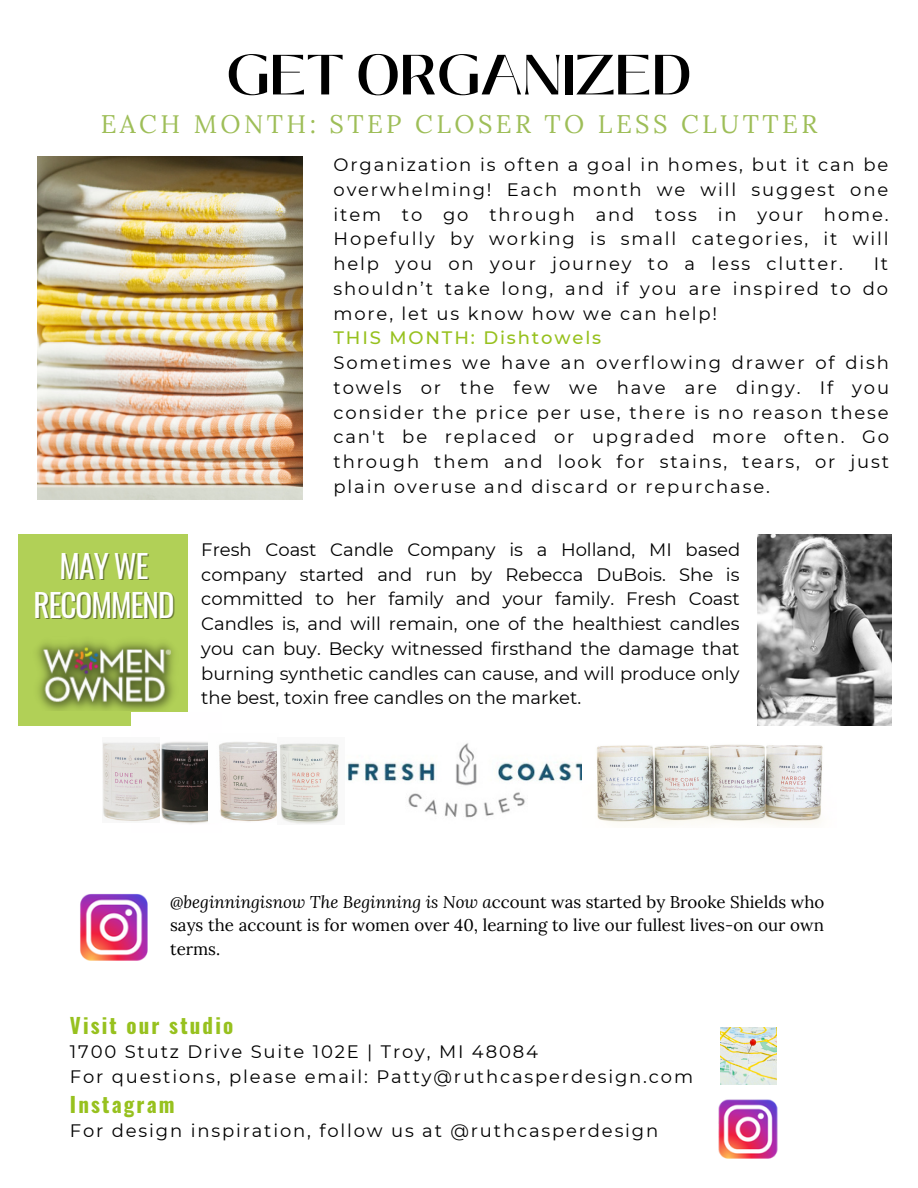
<style>
.page{position:relative;width:918px;height:1188px;background:#fff}
.page>*{position:absolute;margin:0;border:0;box-sizing:border-box;transform-origin:0 0}
.t1{font:600 56.4px "Black Mango";color:#000}
.t2{font:31.35px/39.2px "Oswald";letter-spacing:-.03em;color:#fff;text-align:center}
.t3{font:25.35px "Lora";letter-spacing:.135em;color:#9ebe58}
.t4{font:700 21px "Oswald";letter-spacing:.1em;color:#97c11e}
.t5{font:18px/24.8px "Montserrat";letter-spacing:.1em;color:#000;text-align:justify}
.t6{font:500 18px "Montserrat";letter-spacing:.1em;color:#97c11e}
.t7{font:16.95px/23.7px "Lora";color:#000;text-align:justify}
.s1{font-style:italic}
</style>
<div class="page">
<div style="left:18px;top:534px;width:170px;height:192px;background:#b1d057"></div>
<img style="left:718px;top:1099px;width:60px;height:60px">
<img style="left:721px;top:1028px;width:56px;height:56px">
<img style="left:37px;top:641px;width:137px;height:70px">
<img style="left:80px;top:893px;width:68px;height:68px">
<img style="left:37px;top:156px;width:266px;height:343px">
<img style="left:347px;top:743px;width:235px;height:75px">
<img style="left:597px;top:744px;width:226px;height:80px">
<img style="left:758px;top:534px;width:134px;height:192px">
<img style="left:131px;top:713px;width:77px;height:111px">
<img style="left:219px;top:742px;width:58px;height:80px">
<img style="left:103px;top:738px;width:56px;height:84px">
<img style="left:279px;top:743px;width:60px;height:81px">
<p class="t1" style="left:227px;top:32px;width:467px">GET ORGANIZED</p>
<p class="t3" style="left:101px;top:108px;width:718px">EACH MONTH: STEP CLOSER TO LESS CLUTTER</p>
<p class="t5" style="left:334px;top:152px;width:557px">Organization is often a goal in homes, but it can be overwhelming! Each month we will suggest one item to go through and toss in your home.<br>Hopefully by working is small categories, it will help you on your journey to a less clutter.</p>
<p class="t5" style="left:334px;top:251px;width:556px;text-indent:540px">It shouldn’t take long, and if you are inspired to do more, let us know how we can help!</p>
<p class="t6" style="left:334px;top:327px;width:269px">THIS MONTH: Dishtowels</p>
<p class="t5" style="left:334px;top:350px;width:557px">Sometimes we have an overflowing drawer of dish towels or the few we have are dingy. If you consider the price per use, there is no reason these can't be replaced or upgraded more often. Go through them and look for stains, tears, or just plain overuse and discard or repurchase.</p>
<p class="t2" style="left:33px;top:545px;width:143px">MAY WE<br>RECOMMEND</p>
<p class="t5" style="left:201px;top:537px;width:540px">Fresh Coast Candle Company is a Holland, MI based company started and run by Rebecca DuBois. She is committed to her family and your family. Fresh Coast Candles is, and will remain, one of the healthiest candles you can buy. Becky witnessed firsthand the damage that burning synthetic candles can cause, and will produce only the best, toxin free candles on the market.</p>
<p class="t7" style="left:170px;top:889px;width:656px"><span class="s1">@beginningisnow The Beginning is Now a</span>ccount was started by Brooke Shields who says the account is for women over 40, learning to live our fullest lives-on our own terms.</p>
<p class="t4" style="left:70px;top:1009px;width:165px">Visit our studio</p>
<p class="t5" style="left:70px;top:1039px;width:470px">1700 Stutz Drive Suite 102E | Troy, MI 48084</p>
<p class="t5" style="left:70px;top:1064px;width:625px">For questions, please email: Patty@ruthcasperdesign.com</p>
<p class="t4" style="left:70px;top:1088px;width:106px">Instagram</p>
<p class="t5" style="left:70px;top:1118px;width:590px">For design inspiration, follow us at @ruthcasperdesign</p>
</div>
